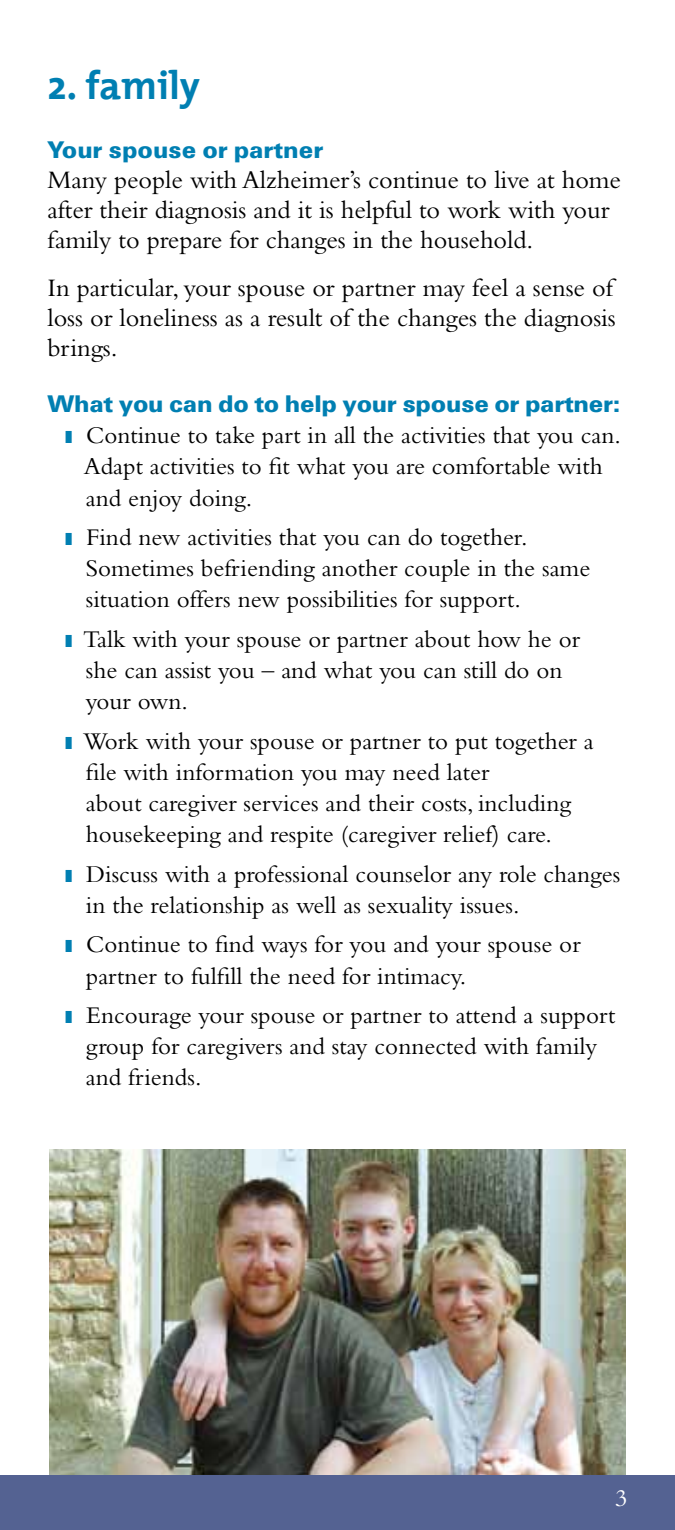
<style>
.page{position:relative;width:675px;height:1530px;background:#fff}
.page>*{position:absolute;margin:0;border:0;box-sizing:border-box;transform-origin:0 0}
.t1{font:40px "Alzheimer's Association";color:#007fb2}
.t2{font:26.25px/30px "Bembo";letter-spacing:-.005em;color:#000}
.t3{font:25px/31.2px "Bembo";color:#000}
.t4{font:25px "Univers U75";letter-spacing:-.01em;color:#007fb2}
.t5{font:25px "Bembo";color:#fff}
</style>
<div class="page">
<img style="left:49px;top:1150px;width:576px;height:325px">
<div style="left:0;top:1475px;width:675px;height:55px;background:#546292"></div>
<h1 class="t1" style="left:48px;top:52px;width:154px">2. family</h1>
<p class="t4" style="left:48px;top:133px;width:277px">Your spouse or partner</p>
<p class="t2" style="left:48px;top:165px;width:575px">Many people with Alzheimer’s continue to live at home after their diagnosis and it is helpful to work with your family to prepare for changes in the household.</p>
<p class="t2" style="left:48px;top:273px;width:570px;text-align:justify">In particular, your spouse or partner may feel a sense of loss or loneliness as a result of the changes the diagnosis brings.</p>
<p class="t4" style="left:48px;top:387px;width:574px">What you can do to help your spouse or partner:</p>
<p class="t3" style="left:84px;top:419px;width:539px">Continue to take part in all the activities that you can.<br>Adapt activities to fit what you are comfortable with and enjoy doing.</p>
<p class="t3" style="left:86px;top:521px;width:506px">Find new activities that you can do together.<br>Sometimes befriending another couple in the same situation offers new possibilities for support.</p>
<p class="t3" style="left:83px;top:623px;width:499px">Talk with your spouse or partner about how he or she can assist you – and what you can still do on your own.</p>
<p class="t3" style="left:83px;top:725px;width:512px">Work with your spouse or partner to put together a file with information you may need later<br>about caregiver services and their costs, including housekeeping and respite (caregiver relief) care.</p>
<p class="t3" style="left:86px;top:858px;width:536px">Discuss with a professional counselor any role changes in the relationship as well as sexuality issues.</p>
<p class="t3" style="left:86px;top:928px;width:496px">Continue to find ways for you and your spouse or partner to fulfill the need for intimacy.</p>
<p class="t3" style="left:86px;top:999px;width:531px">Encourage your spouse or partner to attend a support group for caregivers and stay connected with family and friends.</p>
<p class="t5" style="left:615px;top:1483px;width:14px">3</p>
</div>
